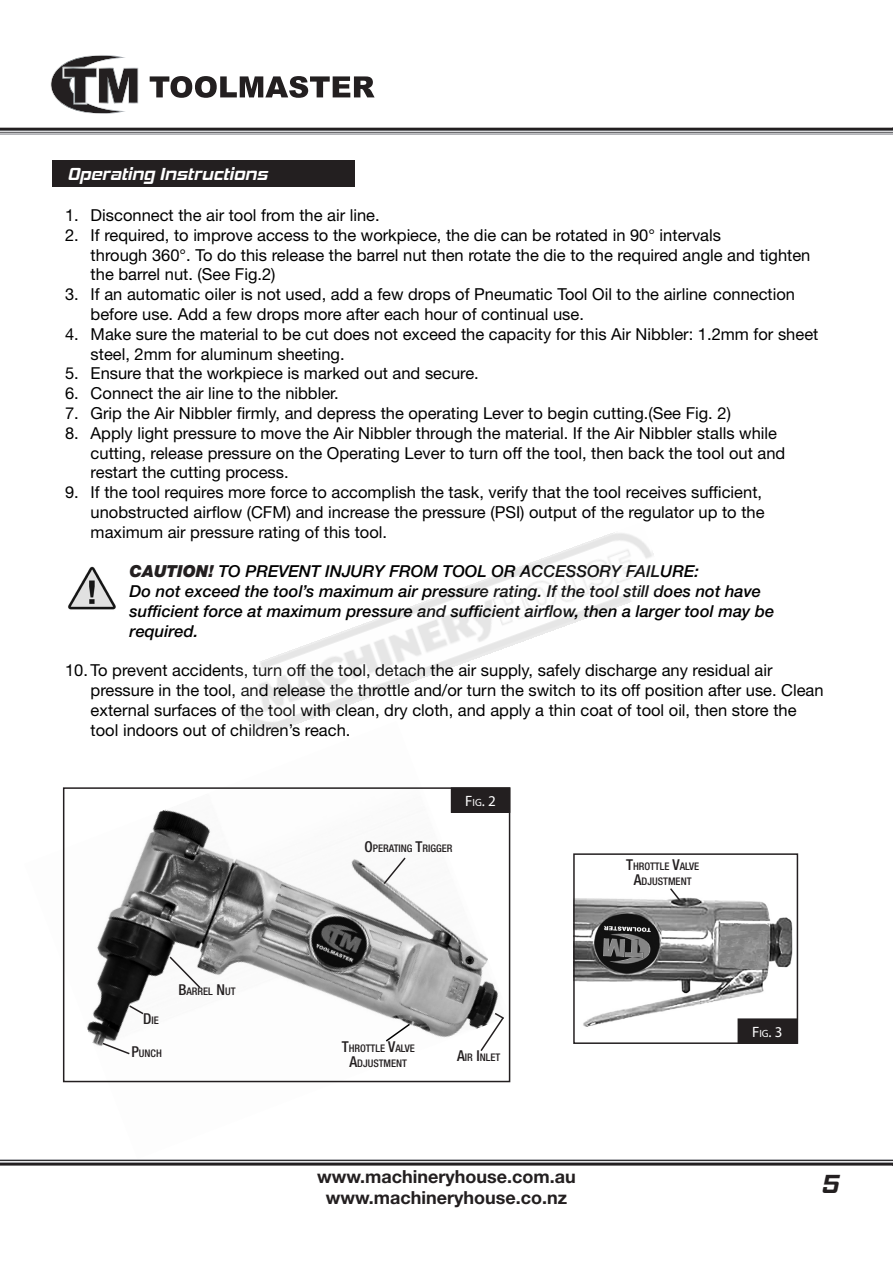
<style>
.page{position:relative;width:893px;height:1263px;background:#fff}
.page>*{position:absolute;margin:0;border:0;box-sizing:border-box;transform-origin:0 0}
.t1{font:italic 700 27px "Hemi Head Rg";color:#231f20}
.t2{font:700 18px/21px "Helvetica Neue LT Std";color:#231f20;text-align:center}
.t3{font:italic 700 18px "Hemi Head Rg";color:#fff}
.t4{font:16.5px/19.8px "Helvetica Neue LT Std";color:#000}
.t5{font:italic 500 16.5px/19.8px "Helvetica Neue LT Std";color:#000}
.Insert_Text_Fig_Box{font:15px "Myriad Pro";color:#fff}
.t6{font:500 condensed 10.5px/15px "Helvetica Neue LT Std";color:#231f20;text-align:center}
.s1{font-family:"Helvetica Neue LT Com";font-weight:900;color:#231f20}
.s2{font-size:15px}
.s3{font-size:10.5px}
</style>
<div class="page">
<svg style="left:0;top:127px;width:893px;height:8px;background:#6b696a"></svg>
<svg style="left:0;top:130px;width:893px;height:4px;background:#9b9c9e"></svg>
<svg style="left:51px;top:55px;width:87px;height:59px"></svg>
<svg style="left:150px;top:76px;width:225px;height:22px"></svg>
<svg style="left:0;top:1163px;width:893px;height:3px;background:#403c3d"></svg>
<svg style="left:0;top:1159px;width:893px;height:4px;background:#9a9a9d"></svg>
<img style="left:62px;top:788px;width:448px;height:295px">
<div style="left:63px;top:787px;width:447px;height:295px;border:2px solid #231f20"></div>
<div style="left:452px;top:788px;width:58px;height:24px;background:#231f20"></div>
<div style="left:451px;top:787px;width:59px;height:26px;border:2px solid #231f20"></div>
<svg style="left:168px;top:955px;width:34px;height:35px"></svg>
<svg style="left:382px;top:856px;width:25px;height:30px"></svg>
<svg style="left:479px;top:1011px;width:27px;height:42px"></svg>
<svg style="left:128px;top:1004px;width:17px;height:12px"></svg>
<svg style="left:101px;top:1041px;width:30px;height:14px"></svg>
<svg style="left:384px;top:1022px;width:28px;height:21px"></svg>
<img style="left:576px;top:897px;width:217px;height:144px">
<div style="left:573px;top:853px;width:225px;height:191px;border:2px solid #231f20"></div>
<div style="left:738px;top:1019px;width:58px;height:24px;background:#231f20"></div>
<div style="left:738px;top:1018px;width:59px;height:26px;border:2px solid #231f20"></div>
<svg style="left:668px;top:888px;width:14px;height:14px"></svg>
<div style="left:52px;top:160px;width:303px;height:27px;background:#231f20"></div>
<img style="left:68px;top:566px;width:48px;height:44px">
<img style="left:238px;top:532px;width:416px;height:199px">
<p class="t3" style="left:68px;top:163px;width:202px">Operating Instructions</p>
<p class="t4" style="left:65px;top:205px;width:316px">1. Disconnect the air tool from the air line.</p>
<p class="t4" style="left:91px;top:225px;width:721px;text-indent:-26px">2. If required, to improve access to the workpiece, the die can be rotated in 90° intervals<br>through 360°. To do this release the barrel nut then rotate the die to the required angle and tighten the barrel nut. (See Fig.2)</p>
<p class="t4" style="left:91px;top:284px;width:706px;text-indent:-26px">3. If an automatic oiler is not used, add a few drops of Pneumatic Tool Oil to the airline connection before use. Add a few drops more after each hour of continual use.</p>
<p class="t4" style="left:91px;top:324px;width:729px;text-indent:-26px">4. Make sure the material to be cut does not exceed the capacity for this Air Nibbler: 1.2mm for sheet steel, 2mm for aluminum sheeting.</p>
<p class="t4" style="left:65px;top:363px;width:415px">5. Ensure that the workpiece is marked out and secure.</p>
<p class="t4" style="left:65px;top:383px;width:275px">6. Connect the air line to the nibbler.</p>
<p class="t4" style="left:65px;top:403px;width:667px">7. Grip the Air Nibbler firmly, and depress the operating Lever to begin cutting.(See Fig. 2)</p>
<p class="t4" style="left:65px;top:423px;width:713px">8. Apply light pressure to move the Air Nibbler through the material. If the Air Nibbler stalls while</p>
<p class="t4" style="left:91px;top:443px;width:696px">cutting, release pressure on the Operating Lever to turn off the tool, then back the tool out and</p>
<p class="t4" style="left:91px;top:462px;width:200px">restart the cutting process.</p>
<p class="t4" style="left:65px;top:482px;width:698px">9. If the tool requires more force to accomplish the task, verify that the tool receives sufficient,</p>
<p class="t4" style="left:91px;top:502px;width:675px">unobstructed airflow (CFM) and increase the pressure (PSI) output of the regulator up to the</p>
<p class="t4" style="left:91px;top:522px;width:298px">maximum air pressure rating of this tool.</p>
<p class="t5" style="left:130px;top:561px;width:571px"><span class="s1">CAUTION!</span> TO PREVENT INJURY FROM TOOL OR ACCESSORY FAILURE:</p>
<p class="t5" style="left:130px;top:581px;width:646px">Do not exceed the tool’s maximum air pressure rating. If the tool still does not have sufficient force at maximum pressure and sufficient airflow, then a larger tool may be required.</p>
<p class="t4" style="left:65px;top:660px;width:709px">10. To prevent accidents, turn off the tool, detach the air supply, safely discharge any residual air</p>
<p class="t4" style="left:91px;top:680px;width:734px">pressure in the tool, and release the throttle and/or turn the switch to its off position after use. Clean external surfaces of the tool with clean, dry cloth, and apply a thin coat of tool oil, then store the tool indoors out of children’s reach.</p>
<p class="t6" style="left:178px;top:984px;width:59px"><span class="s2">B</span>ARREL <span class="s2">N</span> UT</p>
<p class="Insert_Text_Fig_Box" style="left:465px;top:791px;width:32px">F<span class="s3">ig</span>. 2</p>
<p class="t6" style="left:365px;top:841px;width:89px"><span class="s2">O</span>PERATING <span class="s2">T</span>RIGGER</p>
<p class="t6" style="left:143px;top:1013px;width:17px"><span class="s2">D</span>IE</p>
<p class="t6" style="left:131px;top:1046px;width:26px"><span class="s2">P</span>UNCH</p>
<p class="t6" style="left:342px;top:1040px;width:75px"><span class="s2">T</span>HROTTLE <span class="s2">V</span>ALVE<br><span class="s2">A</span>DJUSTMENT</p>
<p class="t6" style="left:457px;top:1050px;width:45px"><span class="s2">A</span>IR <span class="s2">I</span>NLET</p>
<p class="t2" style="left:317px;top:1165px;width:260px">www.machineryhouse.com.au www.machineryhouse.co.nz</p>
<p class="t6" style="left:626px;top:858px;width:75px"><span class="s2">T</span>HROTTLE <span class="s2">V</span>ALVE<br><span class="s2">A</span>DJUSTMENT</p>
<p class="Insert_Text_Fig_Box" style="left:752px;top:1022px;width:32px">F<span class="s3">ig</span>. 3</p>
<h1 class="t1" style="left:821px;top:1167px;width:19px">5</h1>
</div>
